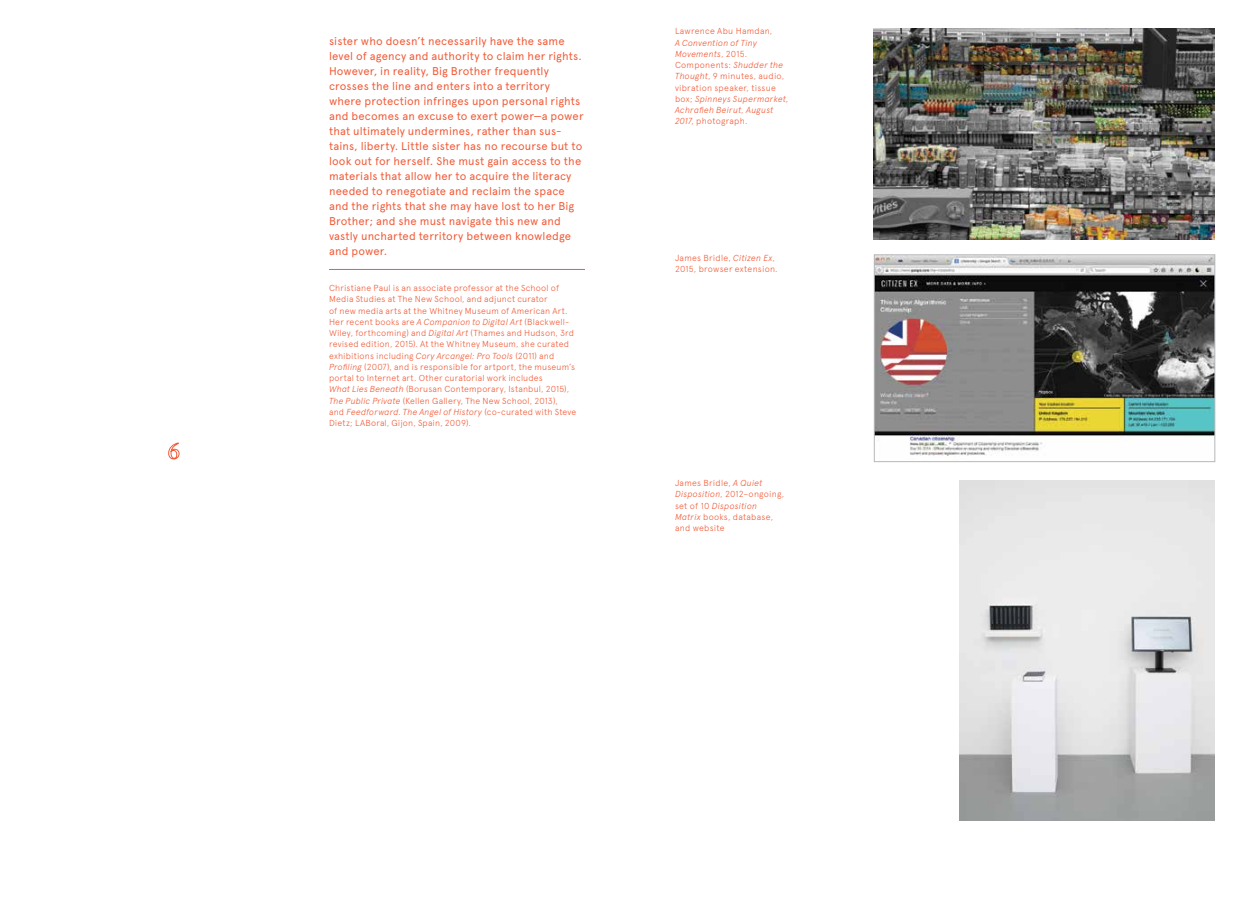
<style>
.page{position:relative;width:1260px;height:900px;background:#fff}
.page>*{position:absolute;margin:0;border:0;box-sizing:border-box;transform-origin:0 0}
.t1{font:11.25px/15px "Apercu";letter-spacing:.01em;color:#f15b38}
.t2{font:300 8.75px/11.2px "Apercu";letter-spacing:.02em;color:#f15b38}
.t3{font:italic 300 8.75px/11.2px "Apercu";letter-spacing:.02em;color:#f15b38}
.s1{font-style:italic}
.s2{font-style:normal}
</style>
<div class="page">
<svg style="left:168px;top:442px;width:12px;height:18px"></svg>
<hr style="left:329px;top:269px;width:256px;height:1px;background:#f15b38">
<img style="left:874px;top:28px;width:341px;height:212px">
<img style="left:876px;top:257px;width:337px;height:199px">
<div style="left:874px;top:255px;width:341px;height:207px;border:1px solid #b6b8ba"></div>
<img style="left:959px;top:480px;width:256px;height:341px">
<p class="t1" style="left:329px;top:33px;width:256px">sister who doesn’t necessarily have the same level of agency and authority to claim her rights.<br>However, in reality, Big Brother frequently crosses the line and enters into a territory where protection infringes upon personal rights and becomes an excuse to exert power—a power that ultimately undermines, rather than sus&shy;tains, liberty. Little sister has no recourse but to look out for herself. She must gain access to the materials that allow her to acquire the literacy needed to renegotiate and reclaim the space and the rights that she may have lost to her Big Brother; and she must navigate this new and vastly uncharted territory between knowledge and power.</p>
<p class="t2" style="left:329px;top:282px;width:249px">Christiane Paul is an associate professor at the School of Media Studies at The New School, and adjunct curator<br>of new media arts at the Whitney Museum of American Art.<br>Her recent books are <span class="s1">A Companion to Digital Art</span> (Blackwell-Wiley, forthcoming) and <span class="s1">Digital Art</span> (Thames and Hudson, 3rd revised edition, 2015). At the Whitney Museum, she curated exhibitions including <span class="s1">Cory Arcangel: Pro Tools</span> (2011) and <span class="s1">Profiling</span> (2007), and is responsible for artport, the museum’s portal to Internet art. Other curatorial work includes<br><span class="s1">What Lies Beneath</span> (Borusan Contemporary, Istanbul, 2015), <span class="s1">The Public Private</span> (Kellen Gallery, The New School, 2013),<br>and <span class="s1">Feedforward. The Angel of History</span> (co-curated with Steve Dietz; LABoral, Gijon, Spain, 2009).</p>
<p class="t2" style="left:675px;top:26px;width:99px">Lawrence Abu Hamdan,</p>
<p class="t3" style="left:675px;top:37px;width:115px">A Convention of Tiny<br>Movements<span class="s2">, 2015.<br>Components:</span> Shudder the<br>Thought<span class="s2">, 9 minutes, audio, vibration speaker, tissue box;</span> Spinneys Supermarket,<br>Achrafieh Beirut, August<br>2017<span class="s2">, photograph.</span></p>
<p class="t2" style="left:675px;top:252px;width:104px">James Bridle, <span class="s1">Citizen Ex</span>,<br>2015, browser extension.</p>
<p class="t2" style="left:675px;top:477px;width:111px">James Bridle, <span class="s1">A Quiet<br>Disposition</span>, 2012–ongoing, set of 10 <span class="s1">Disposition<br>Matrix</span> books, database, and website</p>
</div>
